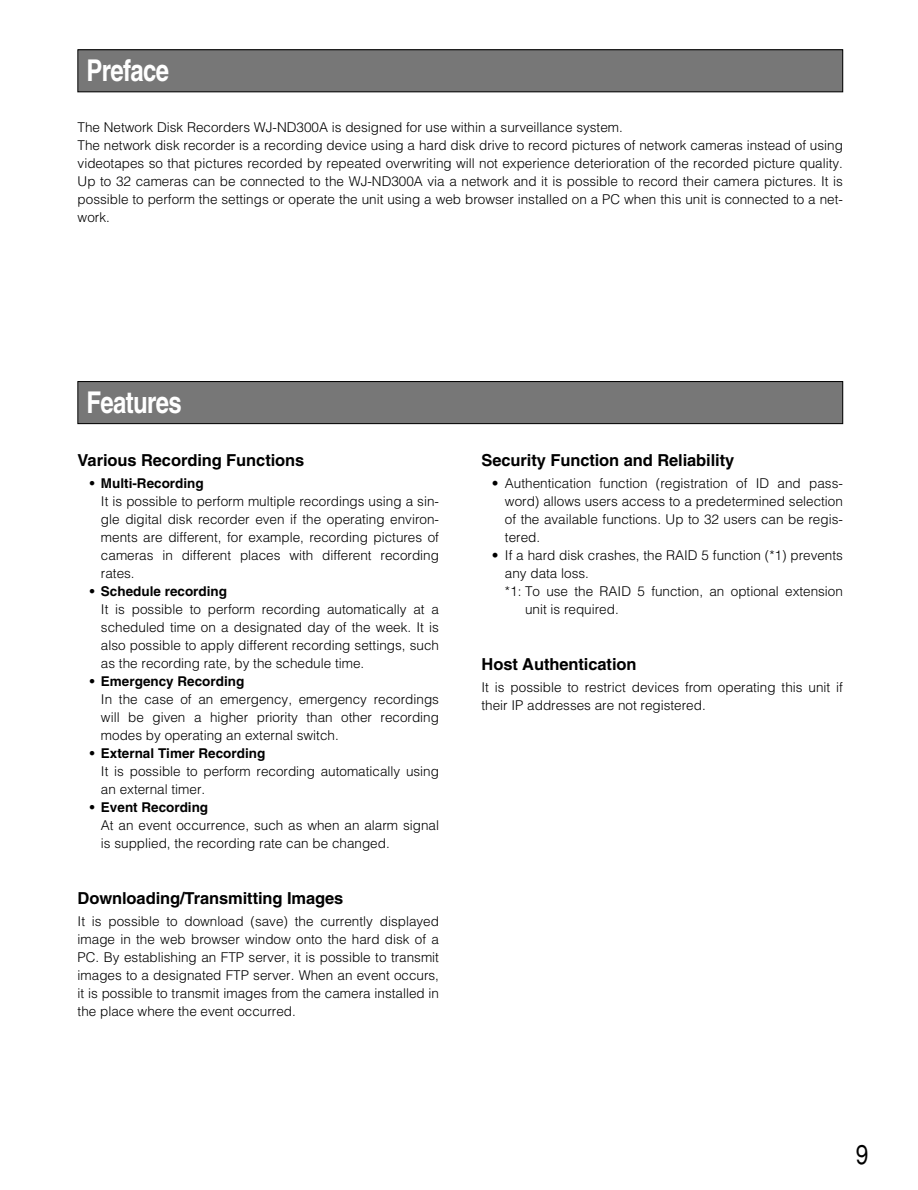
<style>
.page{position:relative;width:918px;height:1190px;background:#fff}
.page>*{position:absolute;margin:0;border:0;box-sizing:border-box;transform-origin:0 0}
.t1{font:700 30px "Helvetica";letter-spacing:-.03em;color:#fff;scale:.8 1}
.t2{font:27px "Helvetica";color:#000;scale:.85 1}
.t3{font:700 16.5px "Helvetica";letter-spacing:-.005em;color:#000}
.t4{font:300 13.5px/18px "Helvetica";color:#000;text-align:justify}
.t5{font:700 13.5px "Helvetica";color:#000}
</style>
<div class="page">
<div style="left:78px;top:50px;width:765px;height:42px;background:#777"></div>
<div style="left:78px;top:50px;width:765px;height:42px;border:1px solid #000"></div>
<div style="left:78px;top:381px;width:765px;height:42px;background:#777"></div>
<div style="left:78px;top:381px;width:765px;height:43px;border:1px solid #000"></div>
<h1 class="t1" style="left:87px;top:60px;width:105px">Preface</h1>
<p class="t4" style="left:78px;top:119px;width:767px;text-align:left">The Network Disk Recorders WJ-ND300A is designed for use within a surveillance system.<br>The network disk recorder is a recording device using a hard disk drive to record pictures of network cameras instead of using videotapes so that pictures recorded by repeated overwriting will not experience deterioration of the recorded picture quality.<br>Up to 32 cameras can be connected to the WJ-ND300A via a network and it is possible to record their camera pictures. It is possible to perform the settings or operate the unit using a web browser installed on a PC when this unit is connected to a net&shy;work.</p>
<h1 class="t1" style="left:87px;top:392px;width:121px">Features</h1>
<p class="t3" style="left:78px;top:454px;width:228px">Various Recording Functions</p>
<p class="t5" style="left:90px;top:478px;width:115px">• Multi-Recording</p>
<p class="t4" style="left:101px;top:493px;width:340px">It is possible to perform multiple recordings using a sin&shy;gle digital disk recorder even if the operating environ&shy;ments are different, for example, recording pictures of cameras in different places with different recording rates.</p>
<p class="t5" style="left:90px;top:586px;width:139px">• Schedule recording</p>
<p class="t4" style="left:101px;top:601px;width:340px">It is possible to perform recording automatically at a scheduled time on a designated day of the week. It is also possible to apply different recording settings, such as the recording rate, by the schedule time.</p>
<p class="t5" style="left:90px;top:676px;width:156px">• Emergency Recording</p>
<p class="t4" style="left:101px;top:691px;width:340px">In the case of an emergency, emergency recordings will be given a higher priority than other recording modes by operating an external switch.</p>
<p class="t5" style="left:90px;top:748px;width:177px">• External Timer Recording</p>
<p class="t4" style="left:101px;top:763px;width:340px">It is possible to perform recording automatically using an external timer.</p>
<p class="t5" style="left:90px;top:802px;width:120px">• Event Recording</p>
<p class="t4" style="left:101px;top:817px;width:340px">At an event occurrence, such as when an alarm signal is supplied, the recording rate can be changed.</p>
<p class="t3" style="left:78px;top:891px;width:267px">Downloading/Transmitting Images</p>
<p class="t4" style="left:78px;top:913px;width:363px">It is possible to download (save) the currently displayed image in the web browser window onto the hard disk of a PC. By establishing an FTP server, it is possible to transmit images to a designated FTP server. When an event occurs, it is possible to transmit images from the camera installed in the place where the event occurred.</p>
<p class="t3" style="left:482px;top:454px;width:254px">Security Function and Reliability</p>
<p class="t4" style="left:505px;top:475px;width:340px;text-indent:-13px">• Authentication function (registration of ID and pass&shy;word) allows users access to a predetermined selection of the available functions. Up to 32 users can be regis&shy;tered.</p>
<p class="t4" style="left:492px;top:547px;width:353px">• If a hard disk crashes, the RAID 5 function (*1) prevents</p>
<p class="t4" style="left:505px;top:565px;width:86px">any data loss.</p>
<p class="t4" style="left:505px;top:583px;width:340px">*1: To use the RAID 5 function, an optional extension</p>
<p class="t4" style="left:525px;top:601px;width:95px">unit is required.</p>
<p class="t3" style="left:482px;top:657px;width:157px">Host Authentication</p>
<p class="t4" style="left:482px;top:679px;width:363px">It is possible to restrict devices from operating this unit if their IP addresses are not registered.</p>
<h2 class="t2" style="left:856px;top:1144px;width:17px">9</h2>
</div>
